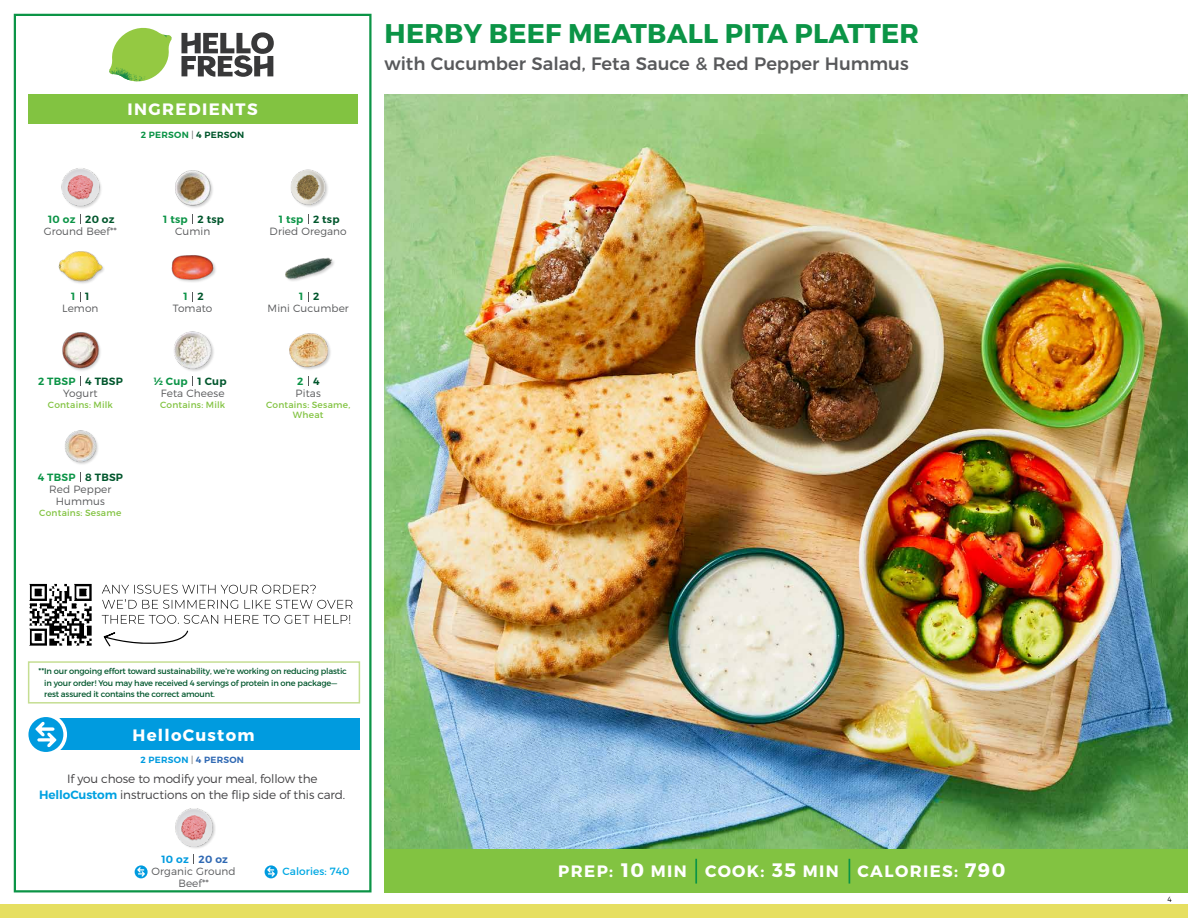
<style>
.page{position:relative;width:1188px;height:918px;background:#fff}
.page>*{position:absolute;margin:0;border:0;box-sizing:border-box;transform-origin:0 0}
.t1{font:700 27px "Montserrat";letter-spacing:.01em;color:#0b9446}
.t2{font:500 18px "Montserrat";color:#58595b}
.t3{font:700 16.5px "Montserrat";letter-spacing:.085em;color:#fff}
.t4{font:300 12px/16.5px "Montserrat";letter-spacing:-.01em;color:#414042;text-align:center}
.t5{font:300 10.5px/12px "Montserrat";letter-spacing:.01em;color:#58595b;text-align:center}
.t6{font:600 10.5px "Montserrat";letter-spacing:.02em;color:#00562c}
.t7{font:600 10.5px "Montserrat";letter-spacing:.02em;color:#0b9446}
.t8{font:10.5px "Montserrat";letter-spacing:.01em;color:#00a8e3}
.t9{font:600 10.5px "Montserrat";letter-spacing:.02em;color:#009bdf}
.t10{font:9px/10.5px "Montserrat";letter-spacing:.025em;color:#82c341;text-align:center}
.t11{font:600 9px "Montserrat";letter-spacing:.03em;color:#0b9446}
.t12{font:600 9px "Montserrat";letter-spacing:.03em;color:#009bdf}
.t13{font:8.25px/11.2px "Montserrat";letter-spacing:-.02em;color:#00562c}
.t14{font:300 7.5px "Montserrat";color:#000}
.s1{font-weight:300;color:#58595b}
.s2{color:#00562c}
.s3{font-size:8.4px}
.s4{font-weight:600;color:#00a1e1}
.s5{color:#3069b3}
.s6{font-size:19.5px}
</style>
<div class="page">
<div style="left:0;top:904px;width:1188px;height:14px;background:#e6df61"></div>
<div style="left:384px;top:849px;width:804px;height:43px;background:#82c341"></div>
<svg style="left:181px;top:32px;width:93px;height:45px"></svg>
<svg style="left:114px;top:28px;width:55px;height:36px"></svg>
<img style="left:143px;top:28px;width:29px;height:24px">
<img style="left:112px;top:48px;width:54px;height:10px">
<img style="left:109px;top:52px;width:55px;height:30px">
<img style="left:142px;top:58px;width:24px;height:23px">
<div style="left:28px;top:94px;width:330px;height:30px;background:#82c341"></div>
<div style="left:14px;top:14px;width:358px;height:878px;border:2px solid #0b9446"></div>
<img style="left:384px;top:94px;width:804px;height:755px">
<img style="left:171px;top:255px;width:45px;height:27px">
<img style="left:285px;top:257px;width:49px;height:24px">
<img style="left:175px;top:170px;width:38px;height:38px">
<img style="left:290px;top:169px;width:38px;height:38px">
<img style="left:58px;top:251px;width:46px;height:33px">
<img style="left:61px;top:168px;width:40px;height:41px">
<img style="left:174px;top:331px;width:40px;height:40px">
<img style="left:289px;top:333px;width:42px;height:37px">
<img style="left:62px;top:332px;width:39px;height:39px">
<img style="left:65px;top:430px;width:33px;height:34px">
<img style="left:175px;top:808px;width:40px;height:41px">
<div style="left:28px;top:661px;width:332px;height:43px;border:2px solid #c5de92"></div>
<div style="left:33px;top:719px;width:327px;height:31px;background:#009bdf"></div>
<div style="left:25px;top:713px;width:42px;height:43px;background:#fff;border-radius:50%"></div>
<div style="left:28px;top:717px;width:35px;height:35px;background:#009bdf;border-radius:50%"></div>
<svg style="left:35px;top:722px;width:22px;height:25px"></svg>
<svg style="left:135px;top:865px;width:13px;height:13px"></svg>
<svg style="left:137px;top:867px;width:8px;height:10px"></svg>
<svg style="left:265px;top:865px;width:13px;height:13px"></svg>
<svg style="left:267px;top:867px;width:8px;height:10px"></svg>
<hr style="left:695px;top:859px;width:2px;height:25px;background:#0b9446">
<svg style="left:849px;top:859px;width:1px;height:25px"></svg>
<img style="left:29px;top:583px;width:63px;height:63px">
<svg style="left:104px;top:630px;width:84px;height:17px"></svg>
<svg style="left:102px;top:615px;width:248px;height:9px"></svg>
<svg style="left:102px;top:585px;width:251px;height:24px"></svg>
<h3 class="t3" style="left:128px;top:99px;width:132px">INGREDIENTS</h3>
<p class="t11" style="left:141px;top:129px;width:105px">2 PERSON <span class="s1">|</span> <span class="s2">4 PERSON</span></p>
<p class="t7" style="left:48px;top:212px;width:29px">10 oz</p>
<p class="t6" style="left:85px;top:212px;width:31px">20 oz</p>
<p class="t6" style="left:198px;top:212px;width:28px">2 tsp</p>
<p class="t6" style="left:313px;top:212px;width:28px">2 tsp</p>
<p class="t7" style="left:163px;top:212px;width:26px">1 tsp</p>
<p class="t7" style="left:279px;top:212px;width:26px">1 tsp</p>
<p class="t5" style="left:44px;top:225px;width:75px">Ground Beef**</p>
<p class="t5" style="left:175px;top:225px;width:37px">Cumin</p>
<p class="t5" style="left:270px;top:225px;width:79px">Dried Oregano</p>
<p class="t7" style="left:71px;top:290px;width:6px">1</p>
<p class="t6" style="left:85px;top:290px;width:6px">1</p>
<p class="t6" style="left:198px;top:290px;width:8px">2</p>
<p class="t6" style="left:313px;top:290px;width:8px">2</p>
<p class="t7" style="left:184px;top:290px;width:6px">1</p>
<p class="t7" style="left:299px;top:290px;width:6px">1</p>
<p class="t5" style="left:62px;top:303px;width:38px">Lemon</p>
<p class="t5" style="left:173px;top:303px;width:41px">Tomato</p>
<p class="t5" style="left:268px;top:303px;width:83px">Mini Cucumber</p>
<p class="t7" style="left:38px;top:375px;width:39px">2 TBSP</p>
<p class="t6" style="left:85px;top:375px;width:39px">4 TBSP</p>
<p class="t5" style="left:63px;top:387px;width:36px">Yogurt</p>
<p class="t10" style="left:48px;top:399px;width:67px">Contains: Milk</p>
<p class="t7" style="left:38px;top:471px;width:39px">4 TBSP</p>
<p class="t6" style="left:85px;top:470px;width:39px">8 TBSP</p>
<p class="t5" style="left:49px;top:483px;width:64px">Red Pepper<br>Hummus</p>
<p class="t10" style="left:39px;top:507px;width:84px">Contains: Sesame</p>
<p class="t7" style="left:154px;top:375px;width:36px">½ Cup</p>
<p class="t7" style="left:297px;top:375px;width:8px">2</p>
<p class="t6" style="left:198px;top:375px;width:31px">1 Cup</p>
<p class="t6" style="left:313px;top:375px;width:8px">4</p>
<p class="t5" style="left:161px;top:387px;width:65px">Feta Cheese</p>
<p class="t10" style="left:160px;top:399px;width:67px">Contains: Milk</p>
<p class="t5" style="left:296px;top:387px;width:27px">Pitas</p>
<p class="t10" style="left:266px;top:399px;width:86px">Contains: Sesame,<br>Wheat</p>
<h1 class="t1" style="left:385px;top:17px;width:536px">HERBY BEEF MEATBALL PITA PLATTER</h1>
<h2 class="t2" style="left:384px;top:49px;width:526px">with Cucumber Salad, Feta Sauce &amp; Red Pepper Hummus</h2>
<p class="t13" style="left:44px;top:666px;width:304px;text-indent:-6px"><span class="s3">**</span>In our ongoing effort toward sustainability, we’re working on reducing plastic in your order! You may have received 4 servings of protein in one package— rest assured it contains the correct amount.</p>
<h3 class="t3" style="left:133px;top:725px;width:123px">HelloCustom</h3>
<h3 class="t4" style="left:39px;top:770px;width:308px">If you chose to modify your meal, follow the<br><span class="s4">HelloCustom</span> instructions on the flip side of this card.</h3>
<p class="t12" style="left:141px;top:754px;width:105px">2 PERSON <span class="s1">|</span> <span class="s5">4 PERSON</span></p>
<p class="t9" style="left:162px;top:853px;width:68px">10 oz <span class="s5">20 oz</span></p>
<p class="t5" style="left:152px;top:865px;width:86px">Organic Ground<br>Beef**</p>
<p class="t8" style="left:282px;top:865px;width:69px">Calories: 740</p>
<h3 class="t3" style="left:558px;top:861px;width:449px">PREP: <span class="s6">10</span> MIN COOK: <span class="s6">35</span> MIN CALORIES: <span class="s6">790</span></h3>
<p class="t14" style="left:1168px;top:895px;width:6px">4</p>
</div>
